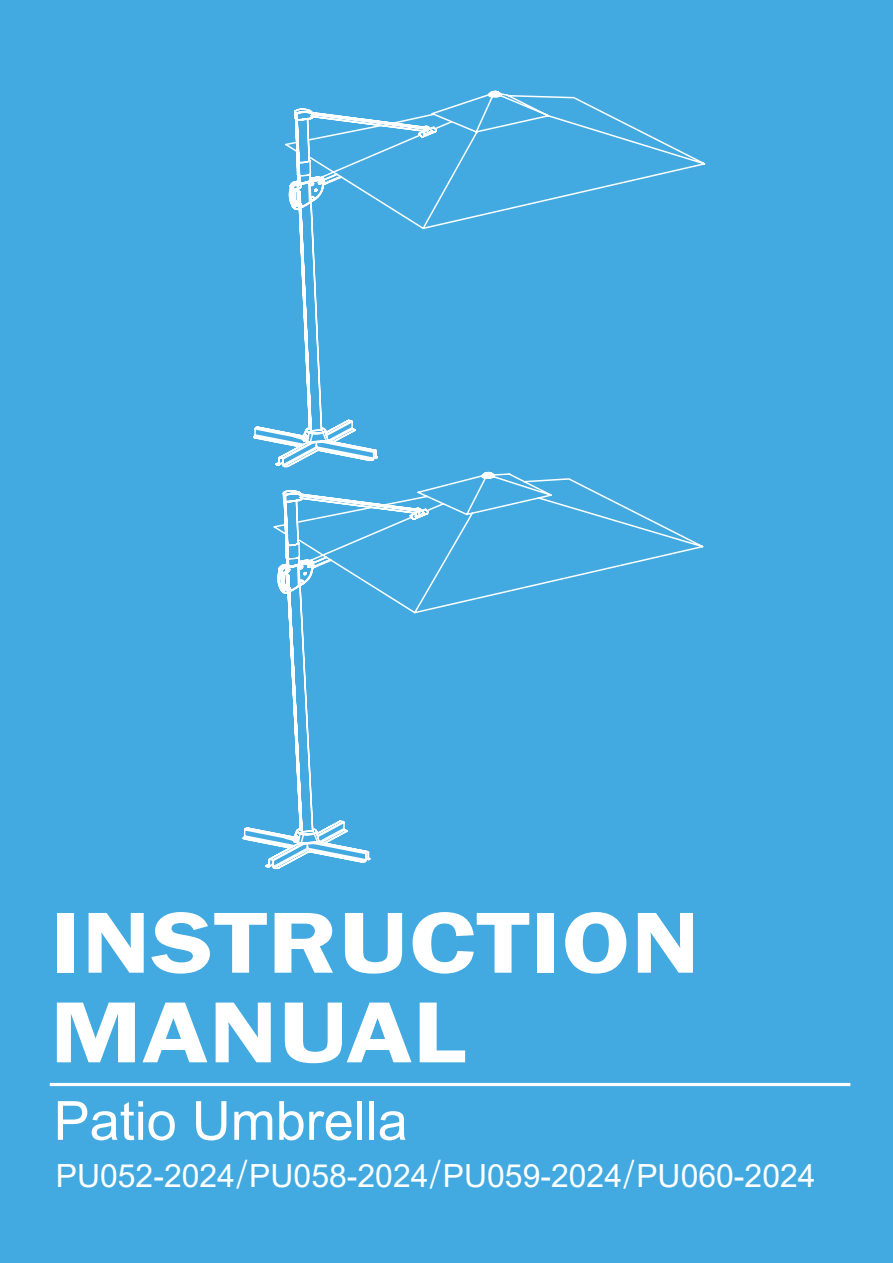
<style>
.page{position:relative;width:893px;height:1263px;background:#42aae0}
.page>*{position:absolute;margin:0;border:0;box-sizing:border-box;transform-origin:0 0}
.t1{font:600 89.55px/89.6px "Franklin Gothic";letter-spacing:.005em;color:#fff;scale:1.2 1}
.t2{font:54px "Arial";color:#fff}
.t3{font:31.95px "Arial";color:#fff}
.s1{font-family:"Adobe Song Std";font-weight:300;font-size:42.45px}
</style>
<div class="page">
<hr style="left:50px;top:1083px;width:800px;height:3px;background:#fff">
<svg style="left:425px;top:90px;width:281px;height:139px"></svg>
<svg style="left:253px;top:108px;width:172px;height:360px"></svg>
<svg style="left:267px;top:831px;width:104px;height:39px"></svg>
<svg style="left:272px;top:471px;width:432px;height:380px"></svg>
<h1 class="t1" style="left:50px;top:899px;width:543px">INSTRUCTION<br>MANUAL</h1>
<h2 class="t2" style="left:54px;top:1084px;width:356px">Patio Umbrella</h2>
<p class="t3" style="left:56px;top:1153px;width:761px">PU052-2024<span class="s1">/</span>PU058-2024<span class="s1">/</span>PU059-2024<span class="s1">/</span>PU060-2024</p>
</div>
